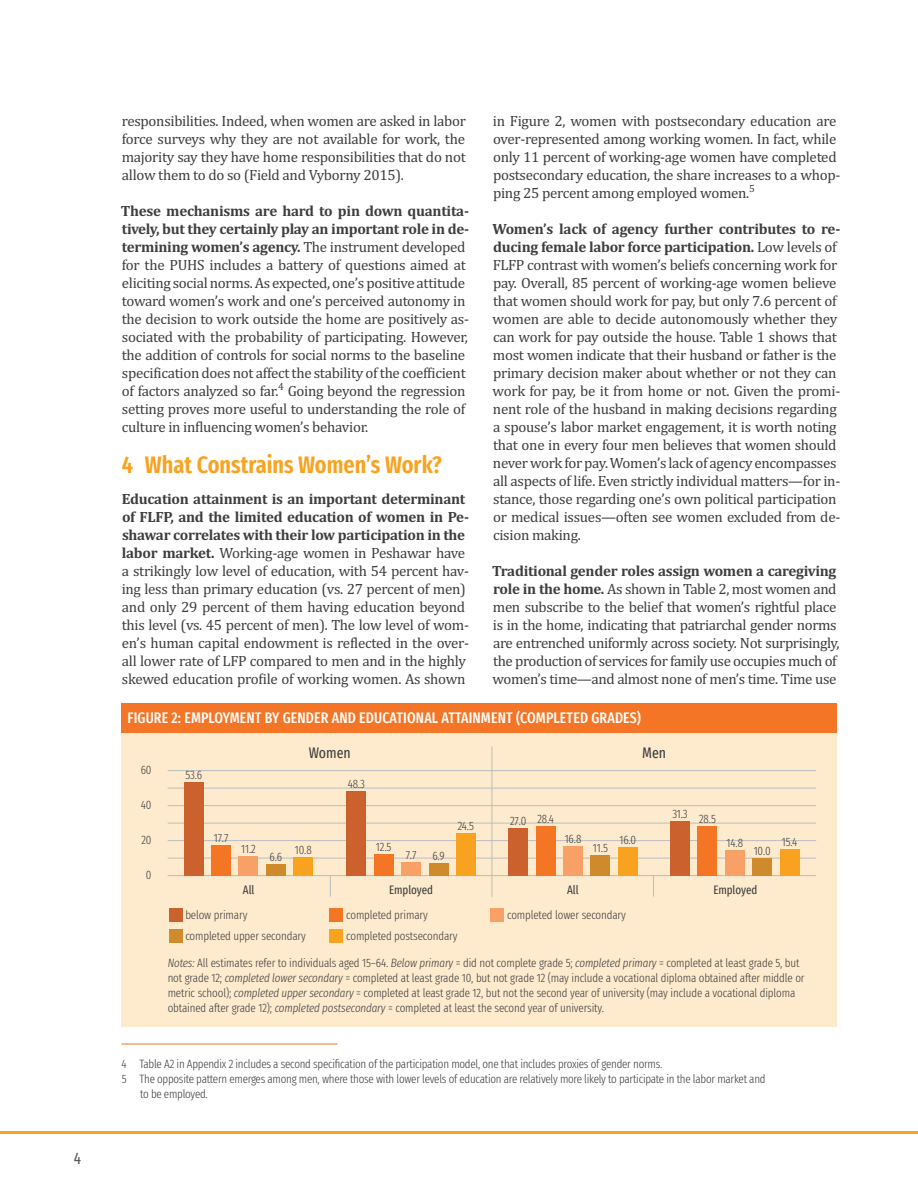
<style>
.page{position:relative;width:918px;height:1188px;background:#fff}
.page>*{position:absolute;margin:0;border:0;box-sizing:border-box;transform-origin:0 0}
.h2_yellow{font:600 extra-condensed 24px "Fira Sans";color:#f9a220}
.t1{font:extra-condensed 16.5px "Fira Sans";color:#57585a}
.bodytext{font:15px/18px "Cambria";letter-spacing:-.02em;color:#3e3e3f}
.t2{font:500 extra-condensed 15px "Fira Sans";letter-spacing:.01em;color:#fff}
.t3{font:extra-condensed 15px "Fira Sans";color:#3e3e3f}
.Footnote_text{font:300 extra-condensed 12px/15px "Fira Sans";letter-spacing:-.01em;color:#3e3e3f}
.t4{font:extra-condensed 12px "Fira Sans";letter-spacing:-.005em;color:#3e3e3f}
.s1{font-weight:700}
.s2{font-style:italic}
</style>
<div class="page">
<hr style="left:0;top:1131px;width:918px;height:3px;background:#f9a220">
<hr style="left:122px;top:1044px;width:216px;height:1px;background:#f37423">
<div style="left:122px;top:703px;width:715px;height:324px;background:#feeacd"></div>
<div style="left:122px;top:703px;width:715px;height:30px;background:#f47525"></div>
<svg style="left:330px;top:876px;width:1px;height:21px"></svg>
<svg style="left:653px;top:876px;width:1px;height:21px"></svg>
<hr style="left:168px;top:875px;width:648px;height:1px;background:#bcbdc0">
<hr style="left:168px;top:858px;width:648px;height:1px;background:#bcbdc0">
<hr style="left:168px;top:840px;width:648px;height:1px;background:#bcbdc0">
<hr style="left:168px;top:823px;width:648px;height:1px;background:#bcbdc0">
<hr style="left:168px;top:805px;width:648px;height:1px;background:#bcbdc0">
<hr style="left:168px;top:788px;width:648px;height:1px;background:#bcbdc0">
<hr style="left:168px;top:770px;width:648px;height:1px;background:#bcbdc0">
<hr style="left:492px;top:747px;width:1px;height:150px;background:#bcbdc0">
<div style="left:169px;top:908px;width:13px;height:14px;background:#cb612c"></div>
<div style="left:169px;top:929px;width:13px;height:14px;background:#cf8b2b"></div>
<div style="left:330px;top:908px;width:13px;height:14px;background:#f47523"></div>
<div style="left:330px;top:929px;width:13px;height:14px;background:#f9a21f"></div>
<div style="left:491px;top:908px;width:13px;height:14px;background:#f8a066"></div>
<div style="left:294px;top:857px;width:19px;height:19px;background:#f9a21f"></div>
<div style="left:266px;top:864px;width:20px;height:12px;background:#cf8b2b"></div>
<div style="left:239px;top:856px;width:19px;height:20px;background:#f8a066"></div>
<div style="left:211px;top:845px;width:20px;height:31px;background:#f47523"></div>
<div style="left:184px;top:782px;width:19px;height:94px;background:#cb612c"></div>
<div style="left:456px;top:833px;width:20px;height:43px;background:#f9a21f"></div>
<div style="left:429px;top:864px;width:19px;height:12px;background:#cf8b2b"></div>
<div style="left:401px;top:862px;width:20px;height:14px;background:#f8a066"></div>
<div style="left:374px;top:854px;width:20px;height:22px;background:#f47523"></div>
<div style="left:347px;top:791px;width:19px;height:85px;background:#cb612c"></div>
<div style="left:618px;top:848px;width:20px;height:28px;background:#f9a21f"></div>
<div style="left:591px;top:855px;width:19px;height:21px;background:#cf8b2b"></div>
<div style="left:563px;top:846px;width:20px;height:30px;background:#f8a066"></div>
<div style="left:536px;top:826px;width:19px;height:50px;background:#f47523"></div>
<div style="left:508px;top:828px;width:20px;height:48px;background:#cb612c"></div>
<div style="left:780px;top:849px;width:19px;height:27px;background:#f9a21f"></div>
<div style="left:752px;top:858px;width:20px;height:18px;background:#cf8b2b"></div>
<div style="left:725px;top:850px;width:20px;height:26px;background:#f8a066"></div>
<div style="left:698px;top:826px;width:19px;height:50px;background:#f47523"></div>
<div style="left:670px;top:821px;width:20px;height:55px;background:#cb612c"></div>
<p class="t1" style="left:74px;top:1146px;width:9px">4</p>
<p class="bodytext" style="left:122px;top:112px;width:346px;text-align:justify">responsibilities. Indeed, when women are asked in labor force surveys why they are not available for work, the majority say they have home responsibilities that do not allow them to do so (Field and Vyborny 2015).</p>
<p class="bodytext" style="left:121px;top:202px;width:350px"><span class="s1">These mechanisms are hard to pin down quantita&shy;tively, but they certainly play an important role in de&shy;termining women’s agency.</span> The instrument developed for the PUHS includes a battery of questions aimed at eliciting social norms. As expected, one’s positive attitude toward women’s work and one’s perceived autonomy in the decision to work outside the home are positively as&shy;sociated with the probability of participating. However, the addition of controls for social norms to the baseline specification does not affect the stability of the coefficient of factors analyzed so far.<sup>4</sup> Going beyond the regression setting proves more useful to understanding the role of culture in influencing women’s behavior.</p>
<p class="h2_yellow" style="left:122px;top:445px;width:322px">4 What Constrains Women’s Work?</p>
<p class="bodytext" style="left:122px;top:490px;width:349px"><span class="s1">Education attainment is an important determinant of FLFP, and the limited education of women in Pe&shy;shawar correlates with their low participation in the labor market.</span> Working-age women in Peshawar have a strikingly low level of education, with 54 percent hav&shy;ing less than primary education (vs. 27 percent of men) and only 29 percent of them having education beyond this level (vs. 45 percent of men). The low level of wom&shy;en’s human capital endowment is reflected in the over&shy;all lower rate of LFP compared to men and in the highly skewed education profile of working women. As shown</p>
<p class="bodytext" style="left:493px;top:112px;width:349px">in Figure 2, women with postsecondary education are over-represented among working women. In fact, while only 11 percent of working-age women have completed postsecondary education, the share increases to a whop&shy;ping 25 percent among employed women.<sup>5</sup></p>
<p class="bodytext" style="left:492px;top:220px;width:349px"><span class="s1">Women’s lack of agency further contributes to re&shy;ducing female labor force participation.</span> Low levels of FLFP contrast with women’s beliefs concerning work for pay. Overall, 85 percent of working-age women believe that women should work for pay, but only 7.6 percent of women are able to decide autonomously whether they can work for pay outside the house. Table 1 shows that most women indicate that their husband or father is the primary decision maker about whether or not they can work for pay, be it from home or not. Given the promi&shy;nent role of the husband in making decisions regarding a spouse’s labor market engagement, it is worth noting that one in every four men believes that women should never work for pay. Women’s lack of agency encompasses all aspects of life. Even strictly individual matters—for in&shy;stance, those regarding one’s own political participation or medical issues—often see women excluded from de&shy;cision making.</p>
<p class="bodytext" style="left:492px;top:562px;width:349px"><span class="s1">Traditional gender roles assign women a caregiving role in the home.</span> As shown in Table 2, most women and men subscribe to the belief that women’s rightful place is in the home, indicating that patriarchal gender norms are entrenched uniformly across society. Not surprisingly, the production of services for family use occupies much of women’s time—and almost none of men’s time. Time use</p>
<p class="t2" style="left:128px;top:706px;width:515px">FIGURE 2: EMPLOYMENT BY GENDER AND EDUCATIONAL ATTAINMENT (COMPLETED GRADES)</p>
<p class="Footnote_text" style="left:141px;top:763px;width:12px">60</p>
<p class="Footnote_text" style="left:141px;top:798px;width:12px">40</p>
<p class="Footnote_text" style="left:141px;top:833px;width:12px">20</p>
<p class="Footnote_text" style="left:146px;top:868px;width:7px">0</p>
<p class="Footnote_text" style="left:185px;top:767px;width:18px">53.6</p>
<p class="Footnote_text" style="left:214px;top:830px;width:16px">17.7</p>
<p class="t3" style="left:309px;top:741px;width:44px">Women</p>
<p class="t3" style="left:642px;top:741px;width:25px">Men</p>
<p class="Footnote_text" style="left:241px;top:841px;width:16px">11.2</p>
<p class="Footnote_text" style="left:270px;top:849px;width:14px">6.6</p>
<p class="Footnote_text" style="left:295px;top:842px;width:18px">10.8</p>
<p class="Footnote_text" style="left:348px;top:776px;width:19px">48.3</p>
<p class="Footnote_text" style="left:376px;top:839px;width:17px">12.5</p>
<p class="Footnote_text" style="left:406px;top:847px;width:12px">7.7</p>
<p class="Footnote_text" style="left:432px;top:849px;width:14px">6.9</p>
<p class="Footnote_text" style="left:458px;top:818px;width:18px">24.5</p>
<p class="Footnote_text" style="left:510px;top:812px;width:45px">27.0 28.4</p>
<p class="Footnote_text" style="left:565px;top:831px;width:18px">16.8</p>
<p class="Footnote_text" style="left:593px;top:841px;width:16px">11.5</p>
<p class="Footnote_text" style="left:619px;top:833px;width:18px">16.0</p>
<p class="Footnote_text" style="left:672px;top:808px;width:45px">31.3 28.5</p>
<p class="Footnote_text" style="left:727px;top:835px;width:18px">14.8</p>
<p class="Footnote_text" style="left:754px;top:843px;width:19px">10.0</p>
<p class="t4" style="left:243px;top:880px;width:13px">All</p>
<p class="t4" style="left:389px;top:880px;width:45px">Employed</p>
<p class="t4" style="left:567px;top:880px;width:13px">All</p>
<p class="t4" style="left:713px;top:880px;width:45px">Employed</p>
<p class="Footnote_text" style="left:185px;top:904px;width:122px;line-height:21px">below primary<br>completed upper secondary</p>
<p class="Footnote_text" style="left:346px;top:904px;width:113px;line-height:21px">completed primary completed postsecondary</p>
<p class="Footnote_text" style="left:507px;top:907px;width:120px">completed lower secondary</p>
<p class="Footnote_text" style="left:782px;top:834px;width:17px">15.4</p>
<p class="Footnote_text" style="left:168px;top:956px;width:638px"><span class="s2">Notes:</span> All estimates refer to individuals aged 15–64. <span class="s2">Below primary</span> = did not complete grade 5; <span class="s2">completed primary</span> = completed at least grade 5, but not grade 12; <span class="s2">completed lower secondary</span> = completed at least grade 10, but not grade 12 (may include a vocational diploma obtained after middle or metric school); <span class="s2">completed upper secondary</span> = completed at least grade 12, but not the second year of university (may include a vocational diploma obtained after grade 12); <span class="s2">completed postsecondary</span> = completed at least the second year of university.</p>
<p class="Footnote_text" style="left:122px;top:1056px;width:542px">4 Table A2 in Appendix 2 includes a second specification of the participation model, one that includes proxies of gender norms.</p>
<p class="Footnote_text" style="left:140px;top:1071px;width:627px;text-indent:-18px">5 The opposite pattern emerges among men, where those with lower levels of education are relatively more likely to participate in the labor market and to be employed.</p>
</div>
